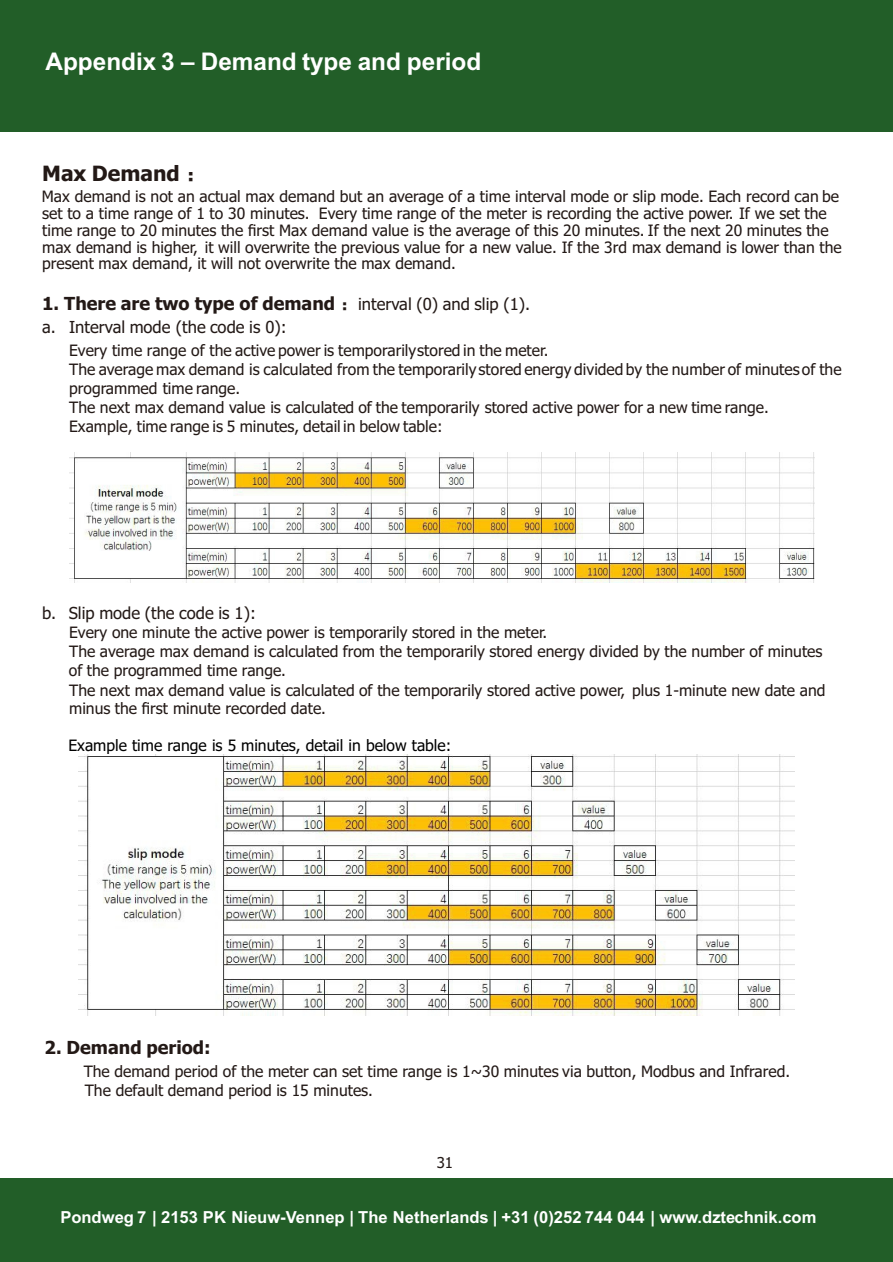
<style>
.page{position:relative;width:893px;height:1262px;background:#fff}
.page>*{position:absolute;margin:0;border:0;box-sizing:border-box;transform-origin:0 0}
.t1{font:700 24.3px "Arial";color:#fff}
.t2{font:700 21.15px "Tahoma";color:#231916}
.t3{font:700 18px "Tahoma";color:#231916}
.t4{font:700 16.65px "Arial";color:#fff}
.t5{font:16.65px "Tahoma";color:#231916}
.t6{font:15.6px/19px "Tahoma";color:#231916}
.t7{font:15.6px "Tahoma";color:#000}
.t8{font:15px "Tahoma";color:#231916}
.s1{font-family:"Dengxian"}
.s2{font-weight:400;font-size:16.65px}
</style>
<div class="page">
<div style="left:0;top:0;width:893px;height:132px;background:#225e28"></div>
<img style="left:69px;top:453px;width:745px;height:130px">
<img style="left:78px;top:754px;width:716px;height:261px">
<div style="left:0;top:1178px;width:893px;height:84px;background:#225e28"></div>
<h1 class="t1" style="left:46px;top:53px;width:437px">Appendix 3 – Demand type and period</h1>
<h2 class="t2" style="left:42px;top:165px;width:166px">Max Demand <span class="s1">：</span></h2>
<p class="t6" style="left:42px;top:190px;width:801px;line-height:16.6px">Max demand is not an actual max demand but an average of a time interval mode or slip mode. Each record can be set to a time range of 1 to 30 minutes. Every time range of the meter is recording the active power. If we set the time range to 20 minutes the first Max demand value is the average of this 20 minutes. If the next 20 minutes the max demand is higher, it will overwrite the previous value for a new value. If the 3rd max demand is lower than the present max demand, it will not overwrite the max demand.</p>
<p class="t3" style="left:42px;top:296px;width:489px">1. There are two type of demand <span class="s1">：</span><span class="s2">interval (0) and slip (1).</span></p>
<p class="t5" style="left:42px;top:321px;width:246px">a. Interval mode (the code is 0):</p>
<p class="t6" style="left:69px;top:342px;width:774px">Every time range of the active power is temporarilystored in the meter.<br>The average max demand is calculated from the temporarily stored energy divided by the number of minutes of the programmed time range.<br>The next max demand value is calculated of the temporarily stored active power for a new time range.<br>Example, time range is 5 minutes, detail in below table:</p>
<p class="t5" style="left:42px;top:606px;width:215px">b. Slip mode (the code is 1):</p>
<p class="t6" style="left:69px;top:624px;width:758px">Every one minute the active power is temporarily stored in the meter.<br>The average max demand is calculated from the temporarily stored energy divided by the number of minutes of the programmed time range.<br>The next max demand value is calculated of the temporarily stored active power, plus 1-minute new date and</p>
<p class="t6" style="left:69px;top:700px;width:258px">minus the first minute recorded date.</p>
<p class="t7" style="left:68px;top:739px;width:384px">Example time range is 5 minutes, detail in below table:</p>
<p class="t3" style="left:45px;top:1040px;width:168px">2. Demand period:</p>
<p class="t6" style="left:84px;top:1063px;width:708px">The demand period of the meter can set time range is 1~30 minutes via button, Modbus and Infrared.<br>The default demand period is 15 minutes.</p>
<p class="t8" style="left:436px;top:1156px;width:18px">31</p>
<p class="t4" style="left:60px;top:1210px;width:757px">Pondweg 7 | 2153 PK Nieuw-Vennep | The Netherlands | +31 (0)252 744 044 | www.dztechnik.com</p>
</div>
